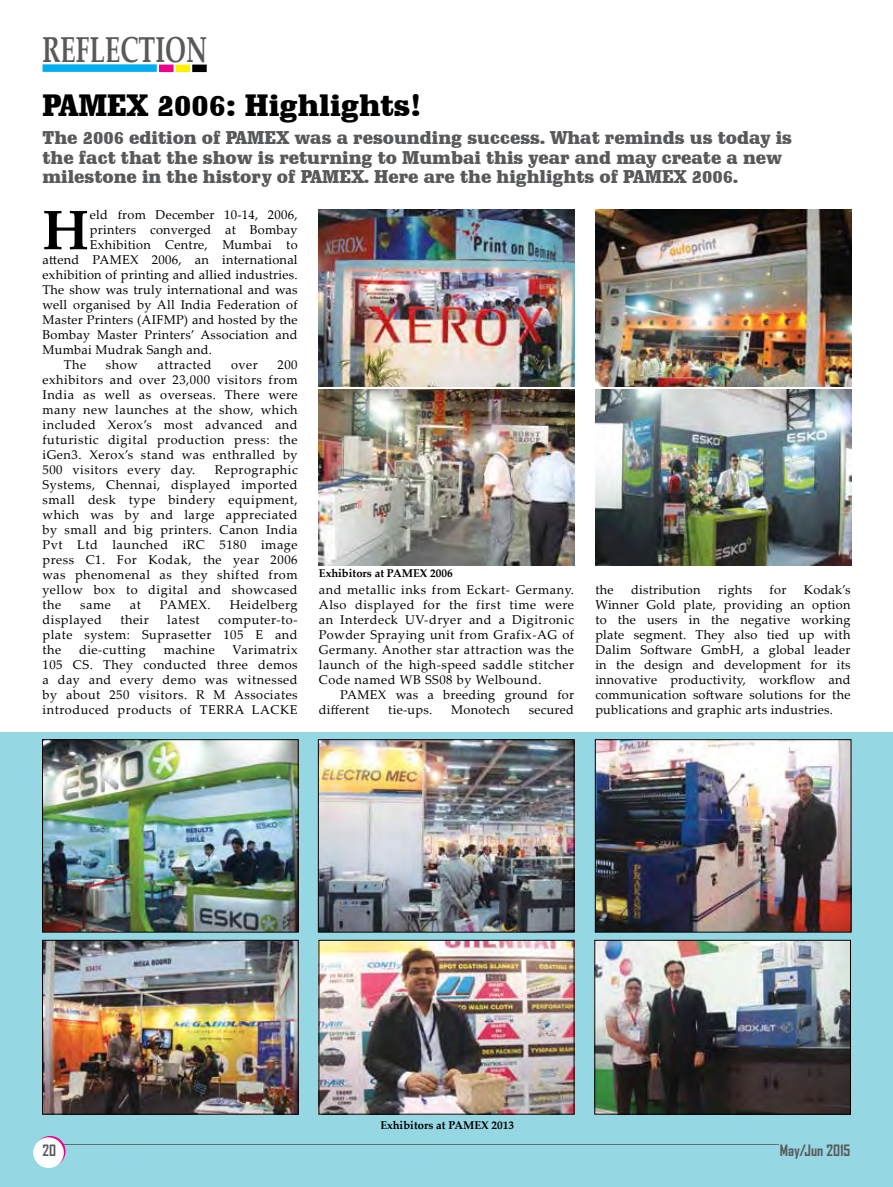
<style>
.page{position:relative;width:893px;height:1187px;background:#fff}
.page>*{position:absolute;margin:0;border:0;box-sizing:border-box;transform-origin:0 0}
.t1{font:700 55.65px "Palatino Linotype";color:#000}
.t2{font:700 36px "Palatino Linotype";color:#58595b;scale:.7 1}
.t3{font:900 30px "Schadow BT";color:#000}
.t4{font:900 18px/19.5px "Schadow BT";color:#58595b}
.t5{font:700 15px "Agency FB";color:#58595b}
.t6{font:12.75px/15px "Palatino Linotype";letter-spacing:.02em;color:#000;text-align:justify}
.t7{font:12.75px "Palatino Linotype";letter-spacing:.04em;color:#000}
.t8{font:700 11.25px "Palatino Linotype";color:#000}
</style>
<div class="page">
<div style="left:0;top:732px;width:893px;height:454px;background:#95d7e3"></div>
<svg style="left:64px;top:1144px;width:714px;height:1px"></svg>
<svg style="left:35px;top:1135px;width:30px;height:31px"></svg>
<div style="left:33px;top:1137px;width:31px;height:30px;background:#fff;border-radius:50%"></div>
<div style="left:159px;top:65px;width:14px;height:7px;background:#ec008c"></div>
<div style="left:176px;top:65px;width:14px;height:7px;background:#fff200"></div>
<div style="left:192px;top:65px;width:15px;height:7px;background:#000"></div>
<div style="left:43px;top:64px;width:114px;height:8px;background:#00aeef"></div>
<img style="left:319px;top:389px;width:256px;height:176px">
<img style="left:595px;top:210px;width:256px;height:176px">
<img style="left:319px;top:210px;width:256px;height:176px">
<img style="left:595px;top:389px;width:256px;height:176px">
<img style="left:44px;top:741px;width:252px;height:189px">
<div style="left:42px;top:739px;width:256px;height:193px;border:1px solid #000"></div>
<img style="left:597px;top:942px;width:252px;height:170px">
<div style="left:595px;top:940px;width:256px;height:174px;border:1px solid #000"></div>
<img style="left:597px;top:741px;width:252px;height:189px">
<div style="left:595px;top:739px;width:256px;height:193px;border:1px solid #000"></div>
<img style="left:321px;top:942px;width:251px;height:170px">
<div style="left:319px;top:940px;width:255px;height:174px;border:1px solid #000"></div>
<img style="left:320px;top:741px;width:252px;height:189px">
<div style="left:318px;top:739px;width:256px;height:193px;border:1px solid #000"></div>
<img style="left:44px;top:942px;width:252px;height:170px">
<div style="left:42px;top:940px;width:256px;height:174px;border:1px solid #000"></div>
<h2 class="t2" style="left:43px;top:24px;width:229px">Reflection</h2>
<h3 class="t3" style="left:43px;top:87px;width:381px">PAMEX 2006: Highlights!</h3>
<h3 class="t4" style="left:43px;top:128px;width:751px">The 2006 edition of PAMEX was a resounding success. What reminds us today is the fact that the show is returning to Mumbai this year and may create a new milestone in the history of PAMEX. Here are the highlights of PAMEX 2006.</h3>
<h1 class="t1" style="left:43px;top:191px;width:48px">H</h1>
<p class="t6" style="left:90px;top:207px;width:209px">eld from December 10-14, 2006,</p>
<p class="t6" style="left:90px;top:222px;width:209px">printers converged at Bombay</p>
<p class="t6" style="left:90px;top:237px;width:209px">Exhibition Centre, Mumbai to</p>
<p class="t6" style="left:43px;top:252px;width:257px">attend PAMEX 2006, an international</p>
<p class="t6" style="left:43px;top:267px;width:257px">exhibition of printing and allied industries.</p>
<p class="t6" style="left:43px;top:282px;width:257px">The show was truly international and was</p>
<p class="t6" style="left:43px;top:297px;width:257px">well organised by All India Federation of</p>
<p class="t6" style="left:43px;top:312px;width:257px">Master Printers (AIFMP) and hosted by the</p>
<p class="t6" style="left:43px;top:327px;width:257px">Bombay Master Printers’ Association and</p>
<p class="t6" style="left:43px;top:342px;width:171px">Mumbai Mudrak Sangh and.</p>
<p class="t6" style="left:64px;top:357px;width:24px">The</p>
<p class="t6" style="left:106px;top:357px;width:33px">show</p>
<p class="t7" style="left:158px;top:356px;width:55px">attracted</p>
<p class="t6" style="left:231px;top:357px;width:28px">over</p>
<p class="t6" style="left:43px;top:357px;width:257px;text-indent:235px">200 exhibitors and over 23,000 visitors from India as well as overseas. There were many new launches at the show, which included Xerox’s most advanced and futuristic digital production press: the iGen3. Xerox’s stand was enthralled by 500 visitors every day.</p>
<p class="t6" style="left:43px;top:462px;width:257px;text-indent:172px">Reprographic Systems, Chennai, displayed imported small desk type bindery equipment, which was by and large appreciated by small and big printers. Canon India Pvt Ltd launched iRC 5180 image press C1. For Kodak, the year 2006 was phenomenal as they shifted from yellow box to digital and showcased the</p>
<p class="t6" style="left:80px;top:597px;width:32px">same</p>
<p class="t6" style="left:130px;top:597px;width:13px">at</p>
<p class="t6" style="left:160px;top:597px;width:52px">PAMEX.</p>
<p class="t7" style="left:230px;top:596px;width:69px">Heidelberg</p>
<p class="t7" style="left:43px;top:611px;width:61px">displayed</p>
<p class="t6" style="left:120px;top:612px;width:30px">their</p>
<p class="t6" style="left:167px;top:612px;width:34px">latest</p>
<p class="t6" style="left:43px;top:612px;width:257px;text-indent:176px">computer-to&shy;plate system: Suprasetter 105 E and the</p>
<p class="t7" style="left:79px;top:640px;width:68px">die-cutting</p>
<p class="t7" style="left:164px;top:640px;width:53px">machine</p>
<p class="t6" style="left:43px;top:642px;width:257px;text-indent:190px">Varimatrix 105 CS. They conducted three demos a day and every demo was witnessed by about 250 visitors. R M Associates introduced products of TERRA LACKE</p>
<p class="t8" style="left:319px;top:565px;width:135px">Exhibitors at PAMEX 2006</p>
<p class="t6" style="left:319px;top:582px;width:257px">and metallic inks from Eckart- Germany.<br>Also displayed for the first time were an Interdeck UV-dryer and a Digitronic Powder Spraying unit from Grafix-AG of Germany. Another star attraction was the launch of the high-speed saddle stitcher Code named WB SS08 by Welbound.</p>
<p class="t6" style="left:319px;top:686px;width:257px;text-indent:21px">PAMEX was a breeding ground for different</p>
<p class="t6" style="left:388px;top:701px;width:45px">tie-ups.</p>
<p class="t6" style="left:451px;top:701px;width:60px">Monotech</p>
<p class="t6" style="left:529px;top:701px;width:47px">secured</p>
<p class="t6" style="left:595px;top:581px;width:20px">the</p>
<p class="t6" style="left:631px;top:581px;width:71px">distribution</p>
<p class="t6" style="left:718px;top:581px;width:36px">rights</p>
<p class="t6" style="left:770px;top:581px;width:18px">for</p>
<p class="t6" style="left:595px;top:581px;width:257px;text-indent:209px">Kodak’s Winner Gold plate, providing an option to the users in the negative working plate segment. They also tied up with Dalim Software GmbH, a global leader in the design and development for its innovative productivity, workflow and communication software solutions for the publications and graphic arts industries.</p>
<p class="t8" style="left:380px;top:1117px;width:135px">Exhibitors at PAMEX 2013</p>
<p class="t5" style="left:43px;top:1140px;width:15px">20</p>
<p class="t5" style="left:780px;top:1140px;width:72px">May/Jun 2015</p>
</div>
